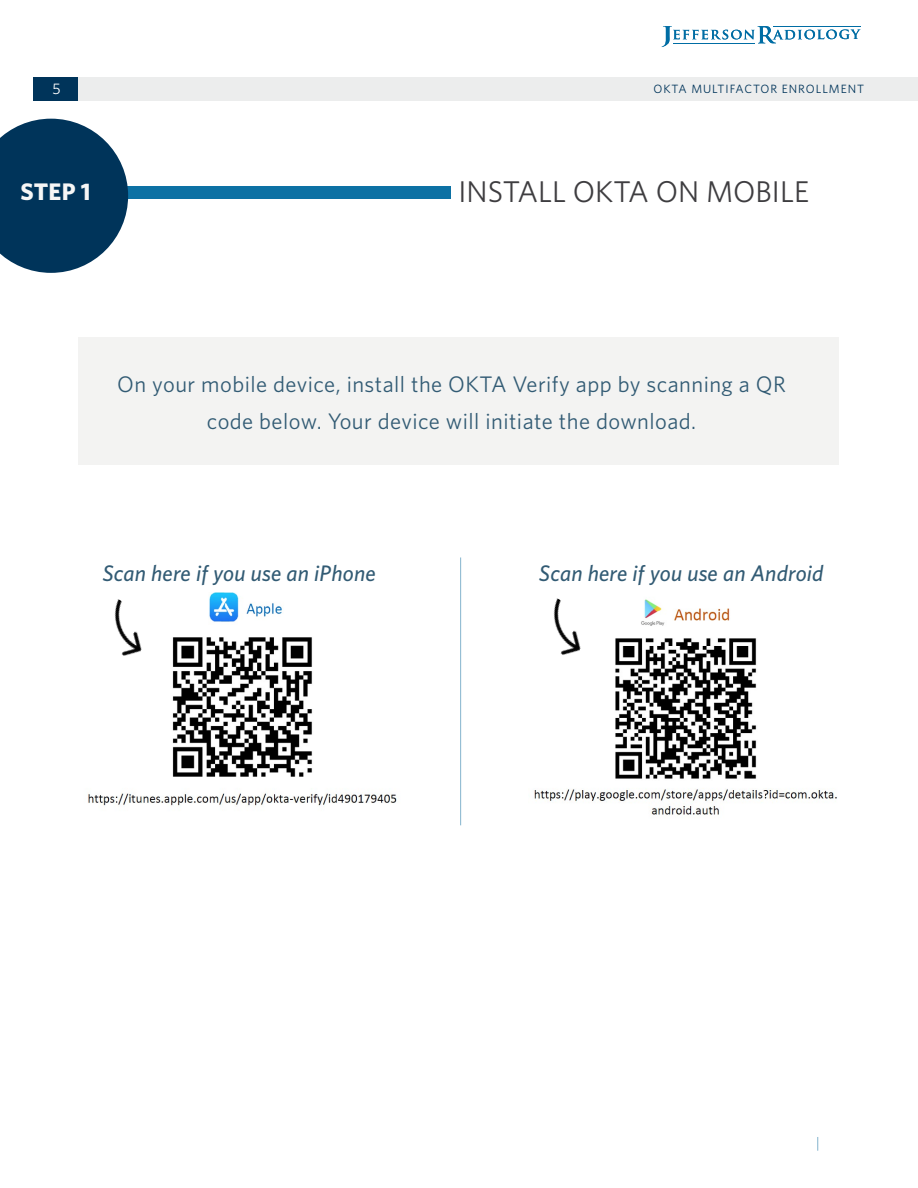
<style>
.page{position:relative;width:918px;height:1188px;background:#fff}
.page>*{position:absolute;margin:0;border:0;box-sizing:border-box;transform-origin:0 0}
.t1{font:30px "Whitney";color:#3e3d40}
.t2{font:700 24px "Whitney";color:#f6f6f6}
.t3{font:22.5px/37.5px "Whitney";letter-spacing:.02em;color:#325b74;text-align:center}
.t4{font:italic 500 22.5px "Whitney";letter-spacing:.01em;color:#325b74}
.t5{font:15.3px "Whitney";color:#fff}
.t6{font:12px "Whitney";letter-spacing:.08em;color:#00345a}
</style>
<div class="page">
<svg style="left:662px;top:26px;width:199px;height:21px"></svg>
<hr style="left:673px;top:43px;width:81px;height:1px;background:#006da4">
<hr style="left:773px;top:26px;width:88px;height:1px;background:#006da4">
<div style="left:78px;top:77px;width:840px;height:23px;background:#eceded"></div>
<div style="left:34px;top:77px;width:44px;height:23px;background:#00345a"></div>
<div style="left:79px;top:337px;width:760px;height:128px;background:#f3f3f2"></div>
<div style="left:0;top:187px;width:450px;height:12px;background:#0d71a4"></div>
<img style="left:534px;top:638px;width:303px;height:177px">
<img style="left:534px;top:598px;width:66px;height:65px">
<img style="left:641px;top:599px;width:89px;height:27px">
<img style="left:88px;top:637px;width:309px;height:169px">
<img style="left:90px;top:599px;width:71px;height:65px">
<img style="left:209px;top:592px;width:73px;height:30px">
<hr style="left:460px;top:557px;width:1px;height:268px;background:#84b4cd">
<svg style="left:0;top:119px;width:128px;height:154px;background:#265273"></svg>
<svg style="left:817px;top:1137px;width:1px;height:14px"></svg>
<p class="t5" style="left:53px;top:80px;width:10px">5</p>
<p class="t6" style="left:653px;top:82px;width:212px">OKTA MULTIFACTOR ENROLLMENT</p>
<p class="t2" style="left:21px;top:177px;width:72px">STEP 1</p>
<h1 class="t1" style="left:459px;top:174px;width:352px">INSTALL OKTA ON MOBILE</h1>
<p class="t3" style="left:117px;top:365px;width:670px">On your mobile device, install the OKTA Verify app by scanning a QR code below. Your device will initiate the download.</p>
<p class="t4" style="left:102px;top:559px;width:275px">Scan here if you use an iPhone</p>
<p class="t4" style="left:539px;top:560px;width:286px">Scan here if you use an Android</p>
</div>
